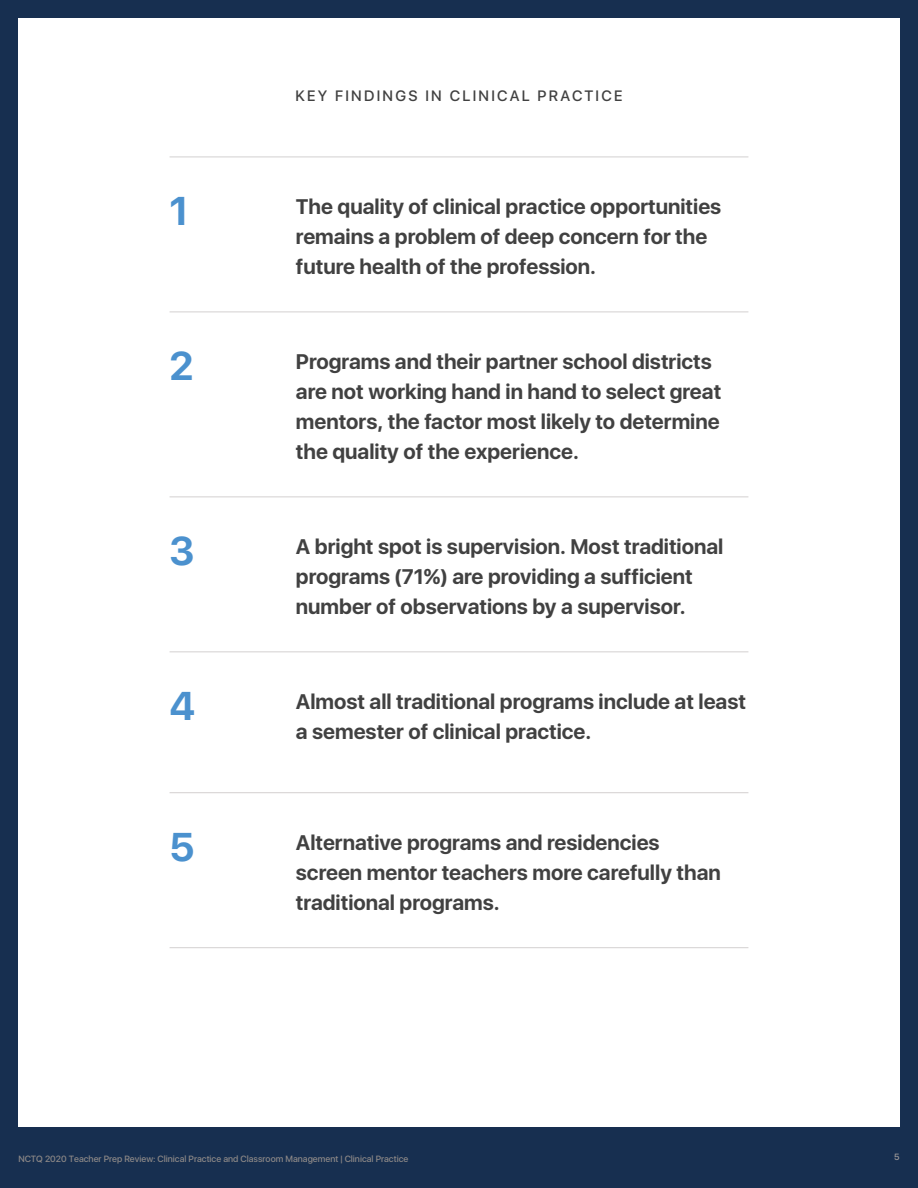
<style>
.page{position:relative;width:918px;height:1188px;background:#172f50}
.page>*{position:absolute;margin:0;border:0;box-sizing:border-box;transform-origin:0 0}
.t1{font:700 39.9px "SFUI Display";color:#4b91ce}
.t2{font:700 21px/30px "SFUI Display";color:#414141}
.t3{font:500 15px "SFUI Display";letter-spacing:.15em;color:#414141}
.t4{font:500 9px "SFUI Display";color:#8c8887}
.t5{font:500 9px "SFUI Display";color:#9e9a9a}
</style>
<div class="page">
<div style="left:18px;top:18px;width:882px;height:1108px;background:#fff"></div>
<hr style="left:170px;top:157px;width:578px;height:1px;background:#d3d0d0">
<hr style="left:170px;top:312px;width:578px;height:1px;background:#d3d0d0">
<hr style="left:170px;top:496px;width:578px;height:1px;background:#d3d0d0">
<hr style="left:170px;top:651px;width:578px;height:1px;background:#d3d0d0">
<hr style="left:170px;top:792px;width:578px;height:1px;background:#d3d0d0">
<hr style="left:170px;top:947px;width:578px;height:1px;background:#d3d0d0">
<p class="t3" style="left:295px;top:85px;width:329px">KEY FINDINGS IN CLINICAL PRACTICE</p>
<h1 class="t1" style="left:170px;top:188px;width:21px">1</h1>
<p class="t2" style="left:296px;top:192px;width:427px">The quality of clinical practice opportunities remains a problem of deep concern for the future health of the profession.</p>
<h1 class="t1" style="left:170px;top:343px;width:26px">2</h1>
<p class="t2" style="left:296px;top:347px;width:427px">Programs and their partner school districts are not working hand in hand to select great mentors, the factor most likely to determine the quality of the experience.</p>
<h1 class="t1" style="left:170px;top:528px;width:27px">3</h1>
<p class="t2" style="left:296px;top:532px;width:429px">A bright spot is supervision. Most traditional programs (71%) are providing a sufficient number of observations by a supervisor.</p>
<h1 class="t1" style="left:170px;top:683px;width:27px">4</h1>
<p class="t2" style="left:296px;top:687px;width:452px">Almost all traditional programs include at least a semester of clinical practice.</p>
<h1 class="t1" style="left:170px;top:824px;width:26px">5</h1>
<p class="t2" style="left:296px;top:828px;width:426px">Alternative programs and residencies screen mentor teachers more carefully than traditional programs.</p>
<p class="t4" style="left:18px;top:1153px;width:391px">NCTQ 2020 Teacher Prep Review: Clinical Practice and Classroom Management | Clinical Practice</p>
<p class="t5" style="left:894px;top:1150px;width:7px">5</p>
</div>
